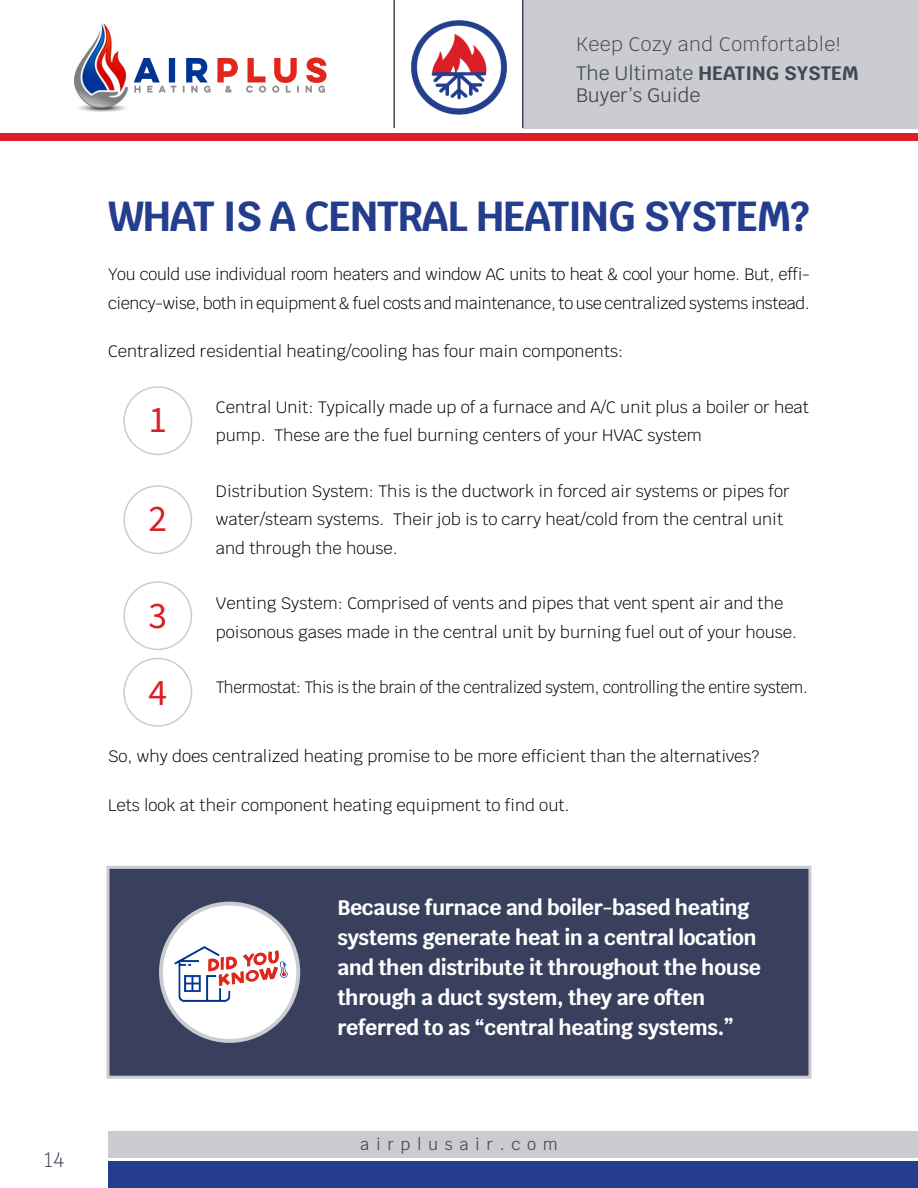
<style>
.page{position:relative;width:918px;height:1188px;background:#fff}
.page>*{position:absolute;margin:0;border:0;box-sizing:border-box;transform-origin:0 0}
.t1{font:700 42px "Krub";letter-spacing:-.03em;color:#243d8d;scale:.96 1}
.t2{font:37.5px/76.5px "Source Sans Pro";color:#da1f26}
.t3{font:700 21px/30px "Krub";letter-spacing:-.02em;color:#fff}
.t4{font:300 21px "Krub";color:#444853}
.t5{font:300 19.5px/29.2px "Krub";letter-spacing:.025em;color:#444853}
.t6{font:19.5px "Krub";color:#444853}
.t7{font:300 16.5px/28.5px "Krub";color:#000}
.t8{font:300 16.5px/28.5px "Krub";letter-spacing:-.02em;color:#000}
.t9{font:300 16.5px "Krub";letter-spacing:-.02em;color:#000;scale:.94 1}
.t10{font:16.5px "Krub";letter-spacing:.4em;color:#444853}
.s1{font-weight:400}
.s2{font-weight:700}
</style>
<div class="page">
<img style="left:75px;top:23px;width:248px;height:89px">
<img style="left:134px;top:58px;width:193px;height:25px">
<img style="left:134px;top:86px;width:191px;height:7px">
<div style="left:523px;top:0;width:395px;height:128px;background:#cbccd1"></div>
<img style="left:412px;top:20px;width:94px;height:95px">
<div style="left:0;top:133px;width:918px;height:7px;background:#da1f26"></div>
<hr style="left:522px;top:0;width:1px;height:128px;background:#444853">
<hr style="left:393px;top:0;width:2px;height:128px;background:#444853">
<div style="left:108px;top:1162px;width:810px;height:26px;background:#243d8d"></div>
<div style="left:108px;top:1132px;width:810px;height:26px;background:#cbccd1"></div>
<div style="left:106px;top:866px;width:706px;height:213px;background:#39405d;border:3px solid #cbccd1"></div>
<div style="left:161px;top:904px;width:137px;height:137px;background:#fff;border-radius:50%"></div>
<div style="left:159px;top:902px;width:141px;height:141px;border:4px solid #cbccd1;border-radius:50%"></div>
<img style="left:174px;top:946px;width:114px;height:55px">
<div style="left:123px;top:386px;width:69px;height:69px;border:2px solid #cbccd1;border-radius:50%"></div>
<div style="left:123px;top:485px;width:69px;height:69px;border:2px solid #cbccd1;border-radius:50%"></div>
<div style="left:123px;top:581px;width:69px;height:69px;border:2px solid #cbccd1;border-radius:50%"></div>
<div style="left:123px;top:658px;width:69px;height:69px;border:2px solid #cbccd1;border-radius:50%"></div>
<p class="t4" style="left:44px;top:1142px;width:22px">14</p>
<p class="t5" style="left:576px;top:29px;width:284px">Keep Cozy and Comfortable!<br><span class="s1">The Ultimate</span> <span class="s2">HEATING SYSTEM</span></p>
<p class="t6" style="left:576px;top:79px;width:126px">Buyer’s Guide</p>
<h1 class="t1" style="left:108px;top:192px;width:732px">WHAT IS A CENTRAL HEATING SYSTEM?</h1>
<p class="t8" style="left:108px;top:260px;width:704px">You could use individual room heaters and window AC units to heat &amp; cool your home. But, effi&shy;ciency-wise, both in equipment &amp; fuel costs and maintenance, to use centralized systems instead.</p>
<p class="t7" style="left:108px;top:337px;width:517px">Centralized residential heating/cooling has four main components:</p>
<p class="t7" style="left:216px;top:393px;width:595px">Central Unit: Typically made up of a furnace and A/C unit plus a boiler or heat pump. These are the fuel burning centers of your HVAC system</p>
<p class="t7" style="left:216px;top:477px;width:575px">Distribution System: This is the ductwork in forced air systems or pipes for water/steam systems. Their job is to carry heat/cold from the central unit and through the house.</p>
<p class="t7" style="left:216px;top:589px;width:583px">Venting System: Comprised of vents and pipes that vent spent air and the poisonous gases made in the central unit by burning fuel out of your house.</p>
<p class="t9" style="left:216px;top:673px;width:631px">Thermostat: This is the brain of the centralized system, controlling the entire system.</p>
<h2 class="t2" style="left:148px;top:382px;width:20px">1</h2>
<h2 class="t2" style="left:148px;top:481px;width:20px">2</h2>
<h2 class="t2" style="left:148px;top:578px;width:20px">3<br>4</h2>
<p class="t7" style="left:108px;top:742px;width:653px">So, why does centralized heating promise to be more efficient than the alternatives?</p>
<p class="t7" style="left:108px;top:791px;width:463px">Lets look at their component heating equipment to find out.</p>
<p class="t3" style="left:338px;top:893px;width:425px">Because furnace and boiler-based heating systems generate heat in a central location and then distribute it throughout the house through a duct system, they are often referred to as “central heating systems.”</p>
<p class="t10" style="left:360px;top:1130px;width:199px">airplusair.com</p>
</div>
